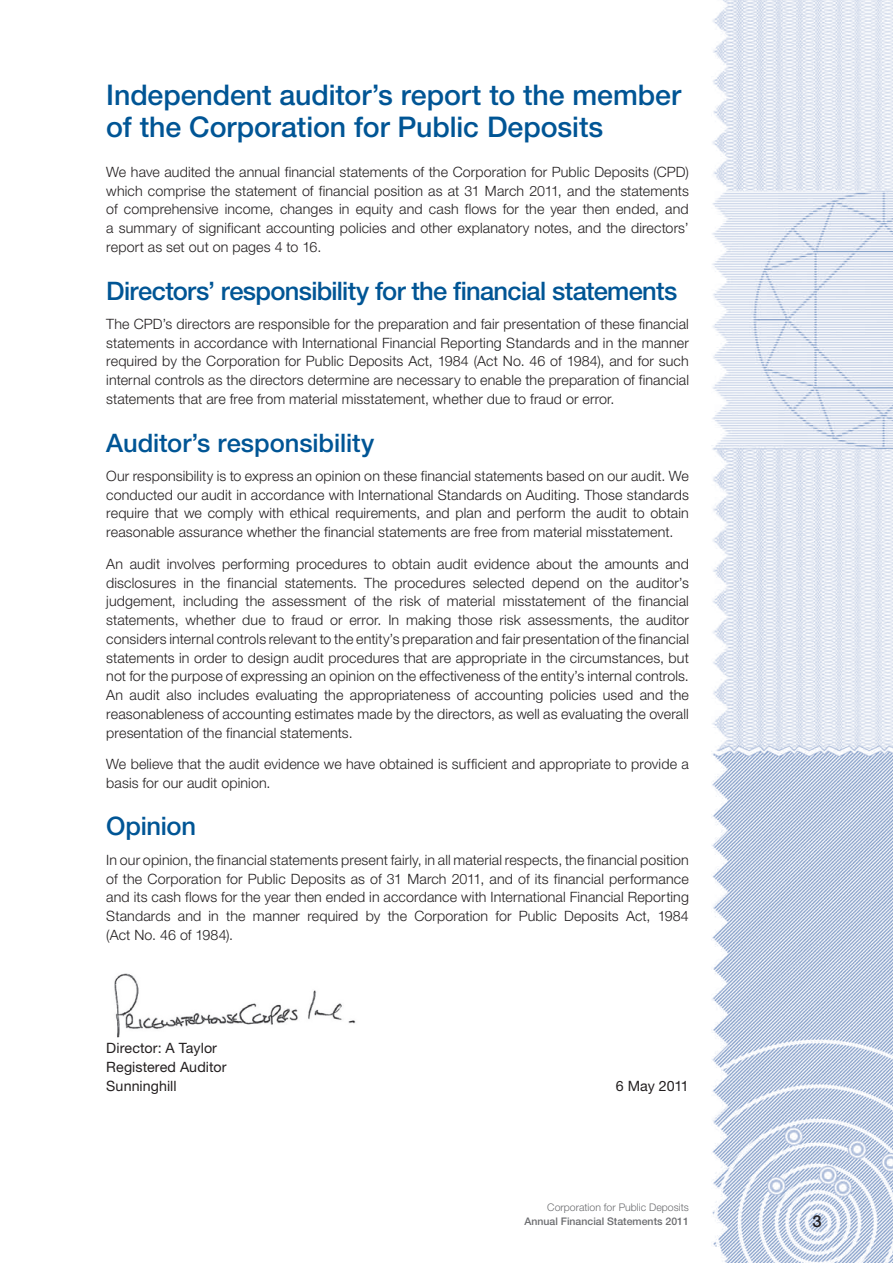
<style>
.page{position:relative;width:893px;height:1263px;background:#fff}
.page>*{position:absolute;margin:0;border:0;box-sizing:border-box;transform-origin:0 0}
.t1{font:500 28.5px/31.5px "Helvetica Neue LT Pro";letter-spacing:-.005em;color:#005595}
.t2{font:500 25.5px "Helvetica Neue LT Pro";letter-spacing:-.02em;color:#005595}
.t3{font:500 25.5px "Helvetica Neue LT Pro";color:#005595}
.t4{font:500 16.5px "Helvetica Neue LT Pro";color:#231f20}
.t5{font:300 14.25px/18.8px "Helvetica Neue LT Pro";letter-spacing:.01em;color:#231f20;text-align:justify}
.t6{font:14.25px/18.8px "Helvetica Neue LT Pro";letter-spacing:.005em;color:#231f20}
.t7{font:500 10.5px "Helvetica Neue LT Pro";color:#6c6d70}
.t8{font:300 10.5px "Helvetica Neue LT Pro";color:#6c6d70}
</style>
<div class="page">
<img style="left:711px;top:0;width:182px;height:1263px">
<img style="left:114px;top:973px;width:242px;height:65px">
<h1 class="t1" style="left:106px;top:79px;width:576px">Independent auditor’s report to the member of the Corporation for Public Deposits</h1>
<p class="t5" style="left:106px;top:162px;width:584px">We have audited the annual financial statements of the Corporation for Public Deposits (CPD) which comprise the statement of financial position as at 31 March 2011, and the statements of comprehensive income, changes in equity and cash flows for the year then ended, and a summary of significant accounting policies and other explanatory notes, and the directors’ report as set out on pages 4 to 16.</p>
<h2 class="t2" style="left:106px;top:275px;width:572px">Directors’ responsibility for the financial statements</h2>
<p class="t5" style="left:106px;top:314px;width:584px">The CPD’s directors are responsible for the preparation and fair presentation of these financial statements in accordance with International Financial Reporting Standards and in the manner required by the Corporation for Public Deposits Act, 1984 (Act No. 46 of 1984), and for such internal controls as the directors determine are necessary to enable the preparation of financial statements that are free from material misstatement, whether due to fraud or error.</p>
<h2 class="t3" style="left:106px;top:427px;width:270px">Auditor’s responsibility</h2>
<p class="t5" style="left:106px;top:466px;width:584px">Our responsibility is to express an opinion on these financial statements based on our audit. We conducted our audit in accordance with International Standards on Auditing. Those standards require that we comply with ethical requirements, and plan and perform the audit to obtain reasonable assurance whether the financial statements are free from material misstatement.</p>
<p class="t5" style="left:106px;top:554px;width:584px">An audit involves performing procedures to obtain audit evidence about the amounts and disclosures in the financial statements. The procedures selected depend on the auditor’s judgement, including the assessment of the risk of material misstatement of the financial statements, whether due to fraud or error. In making those risk assessments, the auditor considers internal controls relevant to the entity’s preparation and fair presentation of the financial statements in order to design audit procedures that are appropriate in the circumstances, but not for the purpose of expressing an opinion on the effectiveness of the entity’s internal controls.<br>An audit also includes evaluating the appropriateness of accounting policies used and the reasonableness of accounting estimates made by the directors, as well as evaluating the overall presentation of the financial statements.</p>
<p class="t5" style="left:106px;top:754px;width:584px">We believe that the audit evidence we have obtained is sufficient and appropriate to provide a basis for our audit opinion.</p>
<h2 class="t2" style="left:106px;top:811px;width:91px">Opinion</h2>
<p class="t5" style="left:106px;top:850px;width:584px">In our opinion, the financial statements present fairly, in all material respects, the financial position of the Corporation for Public Deposits as of 31 March 2011, and of its financial performance and its cash flows for the year then ended in accordance with International Financial Reporting Standards and in the manner required by the Corporation for Public Deposits Act, 1984 (Act No. 46 of 1984).</p>
<p class="t6" style="left:106px;top:1038px;width:122px">Director: A Taylor<br>Registered Auditor<br>Sunninghill</p>
<p class="t6" style="left:616px;top:1076px;width:75px">6 May 2011</p>
<p class="t8" style="left:547px;top:1201px;width:143px">Corporation for Public Deposits</p>
<p class="t7" style="left:524px;top:1215px;width:166px">Annual Financial Statements 2011</p>
<p class="t4" style="left:813px;top:1211px;width:11px">3</p>
</div>
